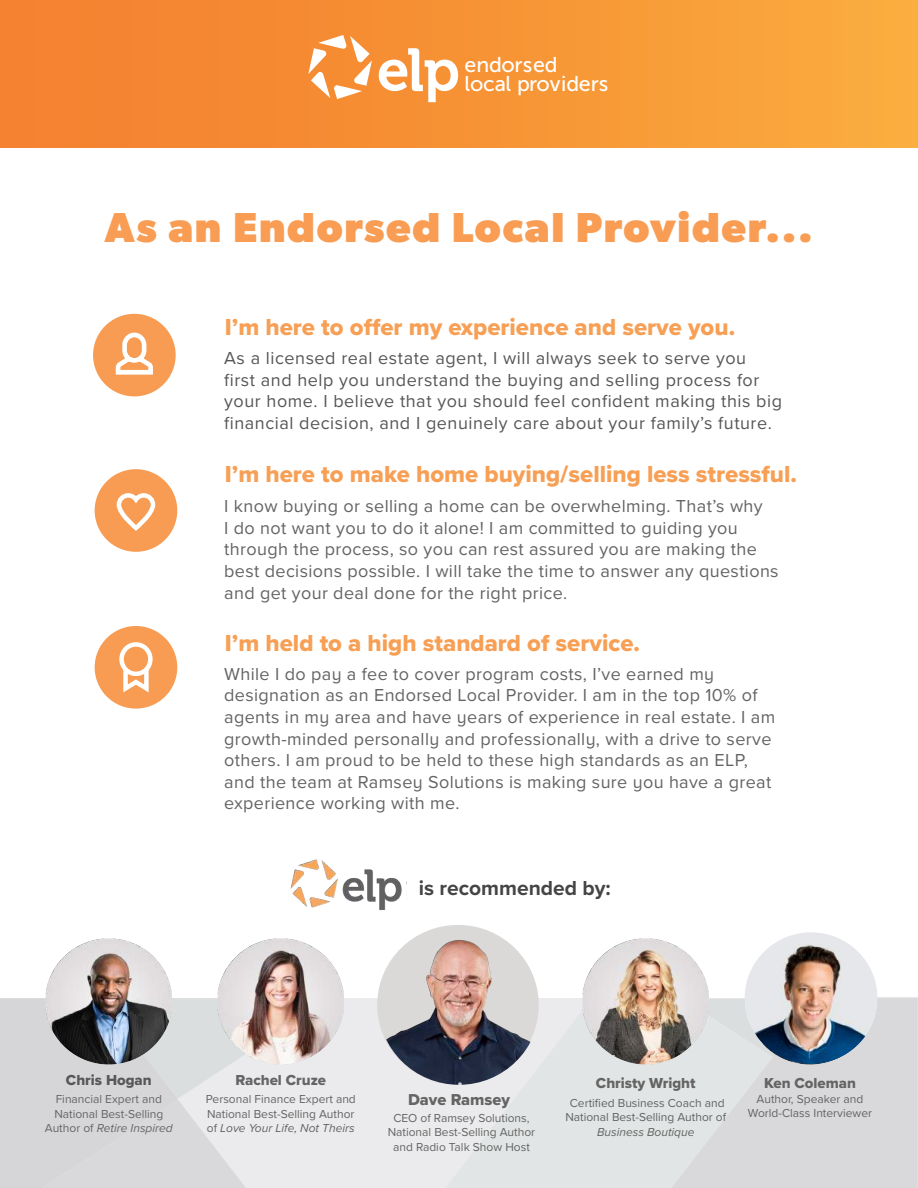
<style>
.page{position:relative;width:918px;height:1188px;background:#fff}
.page>*{position:absolute;margin:0;border:0;box-sizing:border-box;transform-origin:0 0}
.t1{font:700 42px "Gibson";letter-spacing:.04em;color:#f89d53}
.t2{font:24px "Proxima Nova Extrabld";color:#f79f54}
.t3{font:21.3px/19.8px "Museo Sans 500";color:#fff}
.t4{font:700 21px "Proxima Nova";color:#454545}
.t5{font:18px/21.6px "Proxima Nova";letter-spacing:.02em;color:#636463}
.t6{font:18px/21.6px "Proxima Nova";letter-spacing:.03em;color:#575759}
.t7{font:16.35px "Proxima Nova Extrabld";color:#636463}
.t8{font:15px "Proxima Nova Extrabld";color:#636463}
.t9{font:15px "Proxima Nova Extrabld";color:#575759}
.t10{font:12px/14.4px "Proxima Nova";color:#636463;text-align:center}
.t11{font:12px/14.4px "Proxima Nova";color:#666466;text-align:center}
.t12{font:italic 12px "Proxima Nova";color:#636463}
.s1{font-style:italic}
</style>
<div class="page">
<div style="left:0;top:998px;width:917px;height:190px;background:#ebebed"></div>
<svg style="left:0;top:998px;width:245px;height:190px"></svg>
<svg style="left:672px;top:997px;width:246px;height:191px"></svg>
<img style="left:46px;top:938px;width:126px;height:127px">
<img style="left:218px;top:938px;width:126px;height:127px">
<img style="left:583px;top:938px;width:126px;height:127px">
<div style="left:95px;top:626px;width:82px;height:83px;background:#f79c52;border-radius:50%"></div>
<div style="left:93px;top:314px;width:83px;height:82px;background:#f79c52;border-radius:50%"></div>
<div style="left:95px;top:469px;width:82px;height:83px;background:#f79c52;border-radius:50%"></div>
<div style="left:0;top:0;width:918px;height:148px;background:linear-gradient(to right,#f47d2e,#faab3d)"></div>
<svg style="left:115px;top:332px;width:38px;height:43px"></svg>
<svg style="left:122px;top:665px;width:28px;height:28px"></svg>
<div style="left:119px;top:642px;width:34px;height:34px;border:4px solid #fff;border-radius:50%"></div>
<svg style="left:116px;top:493px;width:40px;height:38px"></svg>
<svg style="left:308px;top:35px;width:64px;height:64px"></svg>
<svg style="left:379px;top:48px;width:79px;height:54px"></svg>
<img style="left:378px;top:925px;width:161px;height:160px">
<img style="left:290px;top:859px;width:112px;height:51px">
<img style="left:745px;top:932px;width:132px;height:132px">
<p class="t3" style="left:464px;top:54px;width:145px">endorsed local providers</p>
<h1 class="t1" style="left:105px;top:202px;width:710px">As an Endorsed Local Provider...</h1>
<h2 class="t2" style="left:225px;top:309px;width:512px">I’m here to offer my experience and serve you.</h2>
<p class="t6" style="left:224px;top:347px;width:559px">As a licensed real estate agent, I will always seek to serve you<br>first and help you understand the buying and selling process for your home. I believe that you should feel confident making this big financial decision, and I genuinely care about your family’s future.</p>
<h2 class="t2" style="left:225px;top:456px;width:574px">I’m here to make home buying/selling less stressful.</h2>
<p class="t5" style="left:224px;top:495px;width:556px">I know buying or selling a home can be overwhelming. That’s why<br>I do not want you to do it alone! I am committed to guiding you through the process, so you can rest assured you are making the best decisions possible. I will take the time to answer any questions and get your deal done for the right price.</p>
<h2 class="t2" style="left:225px;top:625px;width:416px">I’m held to a high standard of service.</h2>
<p class="t5" style="left:224px;top:662px;width:552px">While I do pay a fee to cover program costs, I’ve earned my designation as an Endorsed Local Provider. I am in the top 10% of agents in my area and have years of experience in real estate. I am growth-minded personally and professionally, with a drive to serve others. I am proud to be held to these high standards as an ELP, and the team at Ramsey Solutions is making sure you have a great experience working with me.</p>
<p class="t4" style="left:419px;top:872px;width:193px">is recommended by:</p>
<p class="t9" style="left:66px;top:1069px;width:87px">Chris Hogan</p>
<p class="t11" style="left:45px;top:1092px;width:129px">Financial Expert and<br>National Best-Selling<br>Author of <span class="s1">Retire Inspired</span></p>
<p class="t8" style="left:235px;top:1069px;width:92px">Rachel Cruze</p>
<p class="t10" style="left:206px;top:1092px;width:152px;text-align:justify">Personal Finance Expert and National Best-Selling Author of <span class="s1">Love Your Life, Not Theirs</span></p>
<p class="t7" style="left:408px;top:1087px;width:103px">Dave Ramsey</p>
<p class="t10" style="left:388px;top:1110px;width:149px">CEO of Ramsey Solutions,<br>National Best-Selling Author and Radio Talk Show Host</p>
<p class="t8" style="left:596px;top:1072px;width:101px">Christy Wright</p>
<p class="t10" style="left:565px;top:1095px;width:162px">Certified Business Coach and<br>National Best-Selling Author of</p>
<p class="t12" style="left:597px;top:1123px;width:99px">Business Boutique</p>
<p class="t8" style="left:764px;top:1072px;width:93px">Ken Coleman</p>
<p class="t10" style="left:748px;top:1091px;width:126px">Author, Speaker and<br>World-Class Interviewer</p>
</div>
